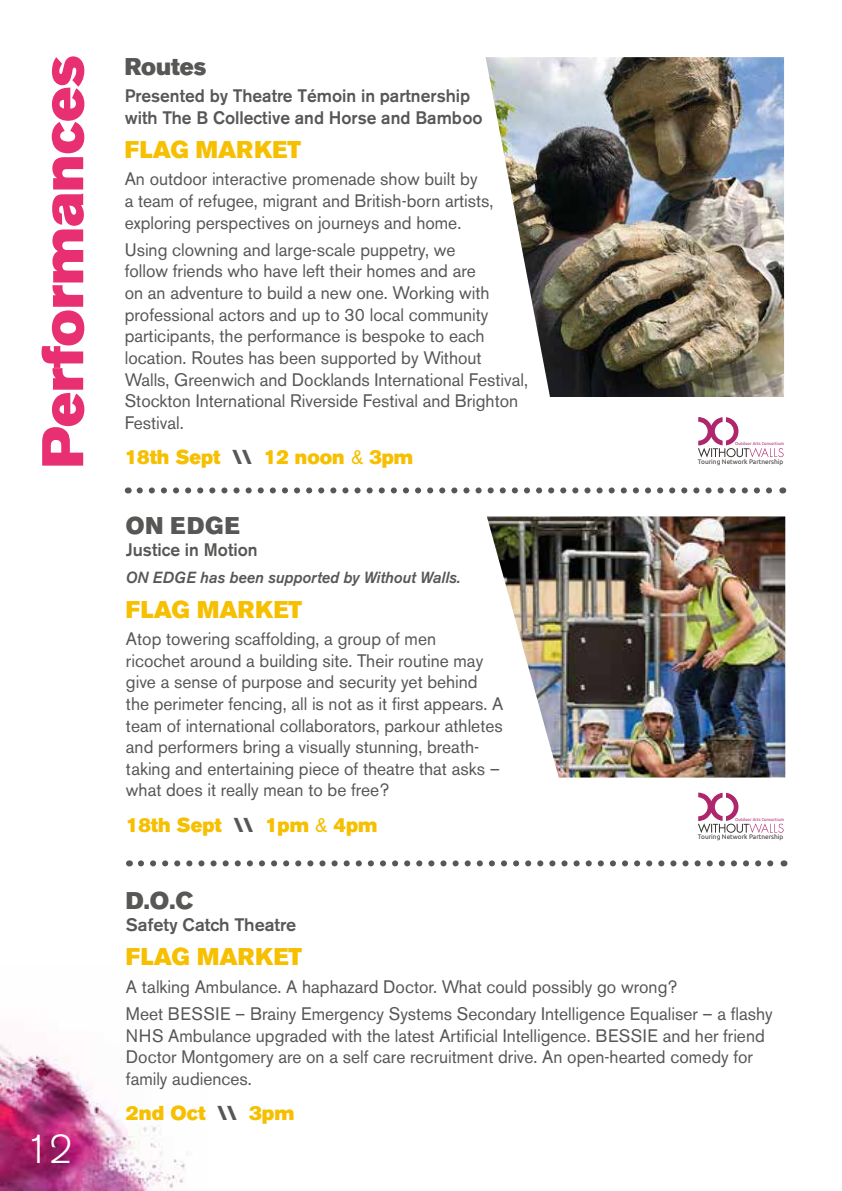
<style>
.page{position:relative;width:842px;height:1191px;background:#fff}
.page>*{position:absolute;margin:0;border:0;box-sizing:border-box;transform-origin:0 0}
.t1{font:58px "Akzidenz Grotesk BE Super";color:#e72f71}
.t2{font:300 40px "Akzidenz Grotesk BE";color:#fff}
.t3{font:24px "Akzidenz Grotesk BE Super";letter-spacing:.005em;color:#f6bf00;scale:.96 1}
.t4{font:24px "Akzidenz Grotesk BE Super";color:#575756;scale:.96 1}
.t5{font:24px "Akzidenz Grotesk BE Super";color:#575756}
.t6{font:20px "Akzidenz Grotesk BE Super";color:#f6bf00;scale:.96 1}
.t7{font:20px "Akzidenz Grotesk BE Super";color:#f6bf00}
.t8{font:18px/21.6px "Akzidenz Grotesk BE";color:#575756}
.t9{font:500 18px/21.6px "Akzidenz Grotesk BE";color:#575756}
.t10{font:italic 500 16px "Akzidenz Grotesk BE";color:#575756;scale:.96 1}
.t11{font:6.4px "Ubuntu";color:#383332}
.t12{font:4.2px "Ubuntu";color:#ae266b}
.s1{color:#575756}
.s2{font-family:"Akzidenz Grotesk BE"}
</style>
<div class="page">
<img style="left:0;top:1044px;width:185px;height:147px">
<img style="left:486px;top:57px;width:298px;height:340px">
<img style="left:487px;top:516px;width:298px;height:261px">
<svg style="left:140px;top:487px;width:632px;height:6px"></svg>
<svg style="left:141px;top:860px;width:633px;height:6px"></svg>
<svg style="left:698px;top:792px;width:86px;height:41px"></svg>
<svg style="left:698px;top:417px;width:86px;height:40px"></svg>
<h1 class="t1" style="left:29px;top:468px;width:414px;rotate:-90deg">Performances</h1>
<h2 class="t2" style="left:26px;top:1127px;width:48px">12</h2>
<h3 class="t4" style="left:125px;top:52px;width:86px">Routes</h3>
<p class="t9" style="left:125px;top:85px;width:359px">Presented by Theatre Témoin in partnership with The B Collective and Horse and Bamboo</p>
<h3 class="t3" style="left:125px;top:136px;width:185px">FLAG MARKET</h3>
<p class="t8" style="left:125px;top:168px;width:370px">An outdoor interactive promenade show built by<br>a team of refugee, migrant and British-born artists, exploring perspectives on journeys and home.</p>
<p class="t8" style="left:125px;top:239px;width:405px">Using clowning and large-scale puppetry, we<br>follow friends who have left their homes and are<br>on an adventure to build a new one. Working with professional actors and up to 30 local community participants, the performance is bespoke to each location. Routes has been supported by Without Walls, Greenwich and Docklands International Festival, Stockton International Riverside Festival and Brighton Festival.</p>
<p class="t6" style="left:125px;top:445px;width:302px">18th Sept <span class="s1">\\</span> 12 noon <span class="s2">&amp;</span> 3pm</p>
<h3 class="t4" style="left:126px;top:512px;width:120px">ON EDGE</h3>
<p class="t9" style="left:126px;top:539px;width:133px">Justice in Motion</p>
<p class="t10" style="left:126px;top:568px;width:350px">ON EDGE has been supported by Without Walls.</p>
<h3 class="t3" style="left:126px;top:595px;width:185px">FLAG MARKET</h3>
<p class="t8" style="left:126px;top:628px;width:379px">Atop towering scaffolding, a group of men<br>ricochet around a building site. Their routine may give a sense of purpose and security yet behind the perimeter fencing, all is not as it first appears. A team of international collaborators, parkour athletes and performers bring a visually stunning, breath&shy;taking and entertaining piece of theatre that asks – what does it really mean to be free?</p>
<p class="t6" style="left:126px;top:813px;width:263px">18th Sept <span class="s1">\\</span> 1pm <span class="s2">&amp;</span> 4pm</p>
<p class="t12" style="left:735px;top:442px;width:50px">Outdoor Arts Consortium</p>
<p class="t11" style="left:698px;top:459px;width:87px">Touring Network Partnership</p>
<p class="t12" style="left:735px;top:817px;width:50px">Outdoor Arts Consortium</p>
<p class="t11" style="left:698px;top:834px;width:87px">Touring Network Partnership</p>
<h3 class="t5" style="left:126px;top:887px;width:69px">D.O.C</h3>
<p class="t9" style="left:126px;top:913px;width:172px">Safety Catch Theatre</p>
<h3 class="t3" style="left:126px;top:943px;width:185px">FLAG MARKET</h3>
<p class="t8" style="left:126px;top:972px;width:648px;line-height:27.2px">A talking Ambulance. A haphazard Doctor. What could possibly go wrong?<br>Meet BESSIE – Brainy Emergency Systems Secondary Intelligence Equaliser – a flashy</p>
<p class="t8" style="left:126px;top:1024px;width:640px">NHS Ambulance upgraded with the latest Artificial Intelligence. BESSIE and her friend<br>Doctor Montgomery are on a self care recruitment drive. An open-hearted comedy for family audiences.</p>
<p class="t7" style="left:126px;top:1101px;width:170px">2nd Oct <span class="s1">\\</span> 3pm</p>
</div>
